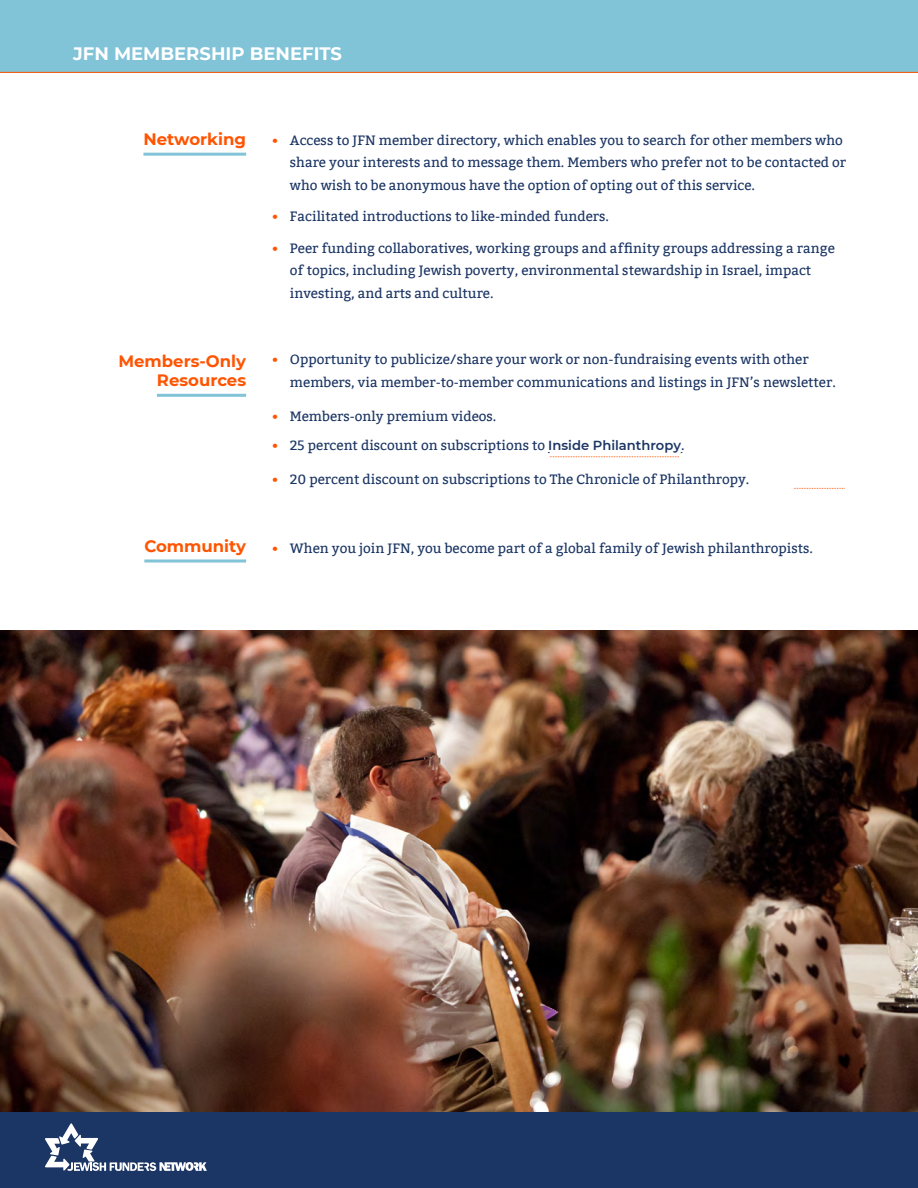
<style>
.page{position:relative;width:918px;height:1188px;background:#fff}
.page>*{position:absolute;margin:0;border:0;box-sizing:border-box;transform-origin:0 0}
.section_headers_smal{font:700 18px "Montserrat";color:#fff}
.Headline_1{font:700 16.5px/19.5px "Montserrat";color:#ff5400;text-align:right}
.t1{font:13.5px/22.5px "Bitter";color:#1b3564}
.s1{color:#ff5400}
.s2{font-family:"Montserrat";font-weight:600;font-size:13.2px}
</style>
<div class="page">
<div style="left:0;top:1112px;width:918px;height:76px;background:#1b3564"></div>
<svg style="left:45px;top:1123px;width:162px;height:48px"></svg>
<svg style="left:794px;top:488px;width:51px;height:1px"></svg>
<div style="left:0;top:0;width:918px;height:73px;background:#81c3d7"></div>
<hr style="left:157px;top:394px;width:89px;height:3px;background:#81c3d7">
<hr style="left:144px;top:560px;width:102px;height:2px;background:#81c3d7">
<img style="left:0;top:630px;width:918px;height:482px">
<hr style="left:143px;top:153px;width:103px;height:3px;background:#81c3d7">
<svg style="left:548px;top:452px;width:134px;height:5px"></svg>
<p class="section_headers_smal" style="left:73px;top:41px;width:271px">JFN MEMBERSHIP BENEFITS</p>
<p class="Headline_1" style="left:143px;top:129px;width:104px">Networking</p>
<p class="t1" style="left:290px;top:129px;width:558px;text-indent:-18px"><span class="s1">•</span> Access to JFN member directory, which enables you to search for other members who share your interests and to message them. Members who prefer not to be contacted or who wish to be anonymous have the option of opting out of this service.</p>
<p class="t1" style="left:272px;top:206px;width:339px"><span class="s1">•</span> Facilitated introductions to like-minded funders.</p>
<p class="t1" style="left:290px;top:237px;width:546px;text-indent:-18px"><span class="s1">•</span> Peer funding collaboratives, working groups and affinity groups addressing a range of topics, including Jewish poverty, environmental stewardship in Israel, impact investing, and arts and culture.</p>
<p class="Headline_1" style="left:118px;top:350px;width:129px">Members-Only<br>Resources</p>
<p class="t1" style="left:290px;top:348px;width:547px;text-indent:-18px"><span class="s1">•</span> Opportunity to publicize/share your work or non-fundraising events with other members, via member-to-member communications and listings in JFN’s newsletter.</p>
<p class="t1" style="left:272px;top:405px;width:226px"><span class="s1">•</span> Members-only premium videos.</p>
<p class="t1" style="left:272px;top:435px;width:414px"><span class="s1">•</span> 25 percent discount on subscriptions to <span class="s2">Inside Philanthropy</span>.</p>
<p class="t1" style="left:272px;top:468px;width:479px"><span class="s1">•</span> 20 percent discount on subscriptions to The Chronicle of Philanthropy.</p>
<p class="Headline_1" style="left:144px;top:536px;width:103px">Community</p>
<p class="t1" style="left:272px;top:537px;width:542px"><span class="s1">•</span> When you join JFN, you become part of a global family of Jewish philanthropists.</p>
</div>
